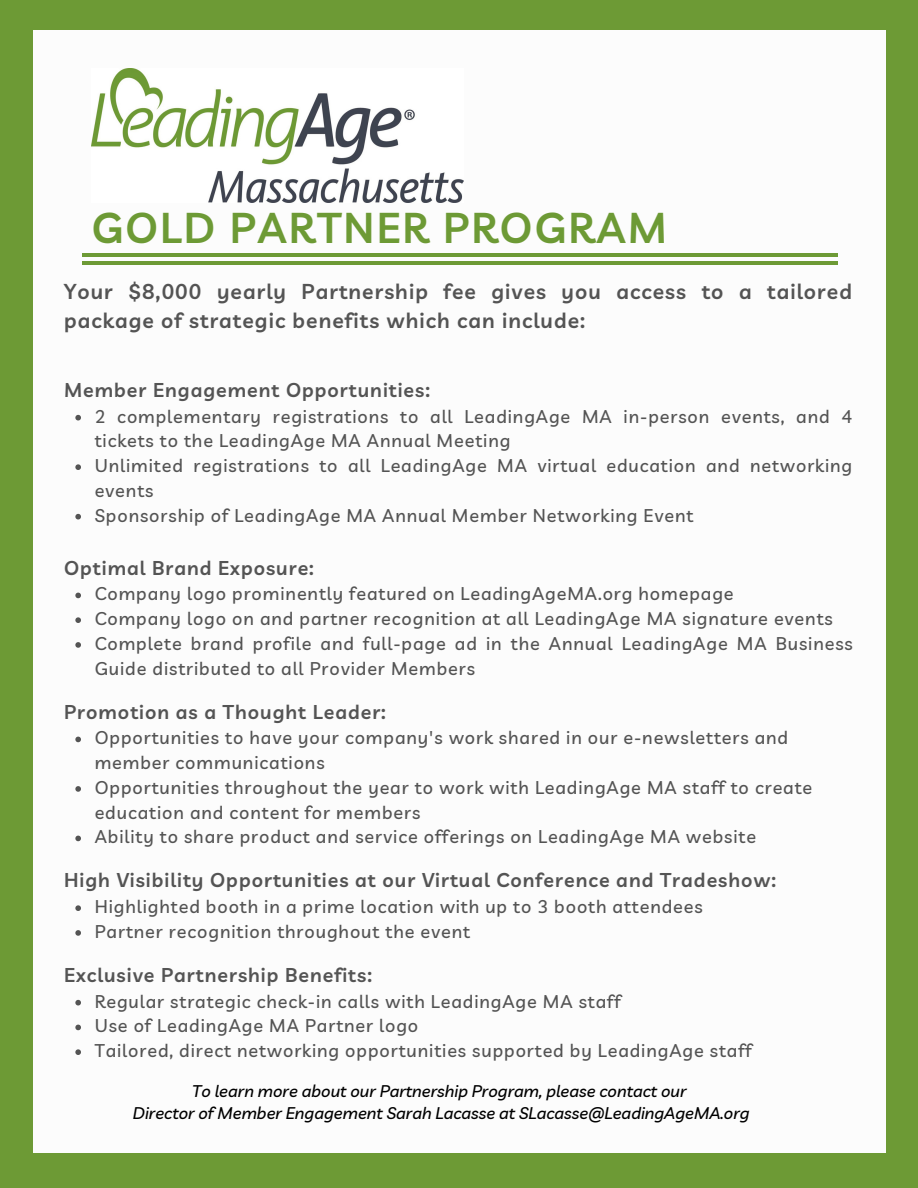
<style>
.page{position:relative;width:918px;height:1188px;background:#6d9a35}
.page>*{position:absolute;margin:0;border:0;box-sizing:border-box;transform-origin:0 0}
.t1{font:600 42px "Livvic";letter-spacing:.05em;color:#6d9a35}
.t2{font:600 21px/29.2px "Livvic";letter-spacing:.05em;color:#545454}
.t3{font:600 19.5px "Livvic";letter-spacing:.05em;color:#545454}
.t4{font:500 18px/24.8px "Livvic";letter-spacing:.05em;color:#545454}
.t5{font:italic 500 16.5px "Livvic";color:#000}
</style>
<div class="page">
<div style="left:34px;top:30px;width:852px;height:1123px;background:#fcfcfc"></div>
<svg style="left:75px;top:415px;width:6px;height:5px"></svg>
<svg style="left:75px;top:464px;width:6px;height:6px"></svg>
<svg style="left:75px;top:514px;width:6px;height:5px"></svg>
<svg style="left:75px;top:593px;width:6px;height:5px"></svg>
<svg style="left:75px;top:617px;width:6px;height:6px"></svg>
<svg style="left:75px;top:642px;width:6px;height:6px"></svg>
<svg style="left:75px;top:737px;width:6px;height:5px"></svg>
<svg style="left:75px;top:786px;width:6px;height:6px"></svg>
<svg style="left:75px;top:836px;width:6px;height:5px"></svg>
<svg style="left:75px;top:905px;width:6px;height:6px"></svg>
<svg style="left:75px;top:930px;width:6px;height:6px"></svg>
<svg style="left:75px;top:1000px;width:6px;height:5px"></svg>
<svg style="left:75px;top:1025px;width:6px;height:5px"></svg>
<svg style="left:75px;top:1049px;width:6px;height:6px"></svg>
<img style="left:92px;top:69px;width:371px;height:134px">
<hr style="left:82px;top:261px;width:756px;height:4px;background:#6d9a35">
<hr style="left:82px;top:253px;width:756px;height:4px;background:#6d9a35">
<p class="t1" style="left:92px;top:201px;width:577px">GOLD PARTNER PROGRAM</p>
<p class="t2" style="left:64px;top:276px;width:789px">Your $8,000 yearly Partnership fee gives you access to a tailored package of strategic benefits which can include:</p>
<p class="t3" style="left:64px;top:377px;width:367px">Member Engagement Opportunities:</p>
<p class="t4" style="left:95px;top:404px;width:759px">2 complementary registrations to all LeadingAge MA in-person events, and 4 tickets to the LeadingAge MA Annual Meeting</p>
<p class="t4" style="left:95px;top:453px;width:759px">Unlimited registrations to all LeadingAge MA virtual education and networking events</p>
<p class="t4" style="left:95px;top:503px;width:600px">Sponsorship of LeadingAge MA Annual Member Networking Event</p>
<p class="t3" style="left:64px;top:555px;width:251px">Optimal Brand Exposure:</p>
<p class="t4" style="left:95px;top:581px;width:640px">Company logo prominently featured on LeadingAgeMA.org homepage</p>
<p class="t4" style="left:95px;top:606px;width:740px">Company logo on and partner recognition at all LeadingAge MA signature events</p>
<p class="t4" style="left:95px;top:631px;width:760px">Complete brand profile and full-page ad in the Annual LeadingAge MA Business<br>Guide distributed to all Provider Members</p>
<p class="t3" style="left:64px;top:699px;width:323px">Promotion as a Thought Leader:</p>
<p class="t4" style="left:95px;top:725px;width:695px">Opportunities to have your company's work shared in our e-newsletters and member communications</p>
<p class="t4" style="left:95px;top:775px;width:719px">Opportunities throughout the year to work with LeadingAge MA staff to create education and content for members</p>
<p class="t4" style="left:95px;top:824px;width:663px">Ability to share product and service offerings on LeadingAge MA website</p>
<p class="t3" style="left:64px;top:868px;width:713px">High Visibility Opportunities at our Virtual Conference and Tradeshow:</p>
<p class="t4" style="left:95px;top:894px;width:610px">Highlighted booth in a prime location with up to 3 booth attendees</p>
<p class="t4" style="left:95px;top:919px;width:377px">Partner recognition throughout the event</p>
<p class="t3" style="left:64px;top:962px;width:309px">Exclusive Partnership Benefits:</p>
<p class="t4" style="left:95px;top:989px;width:527px">Regular strategic check-in calls with LeadingAge MA staff</p>
<p class="t4" style="left:95px;top:1013px;width:325px">Use of LeadingAge MA Partner logo</p>
<p class="t4" style="left:95px;top:1038px;width:659px">Tailored, direct networking opportunities supported by LeadingAge staff</p>
<p class="t5" style="left:192px;top:1080px;width:496px">To learn more about our Partnership Program, please contact our</p>
<p class="t5" style="left:133px;top:1103px;width:618px">Director of Member Engagement Sarah Lacasse at SLacasse@LeadingAgeMA.org</p>
</div>
